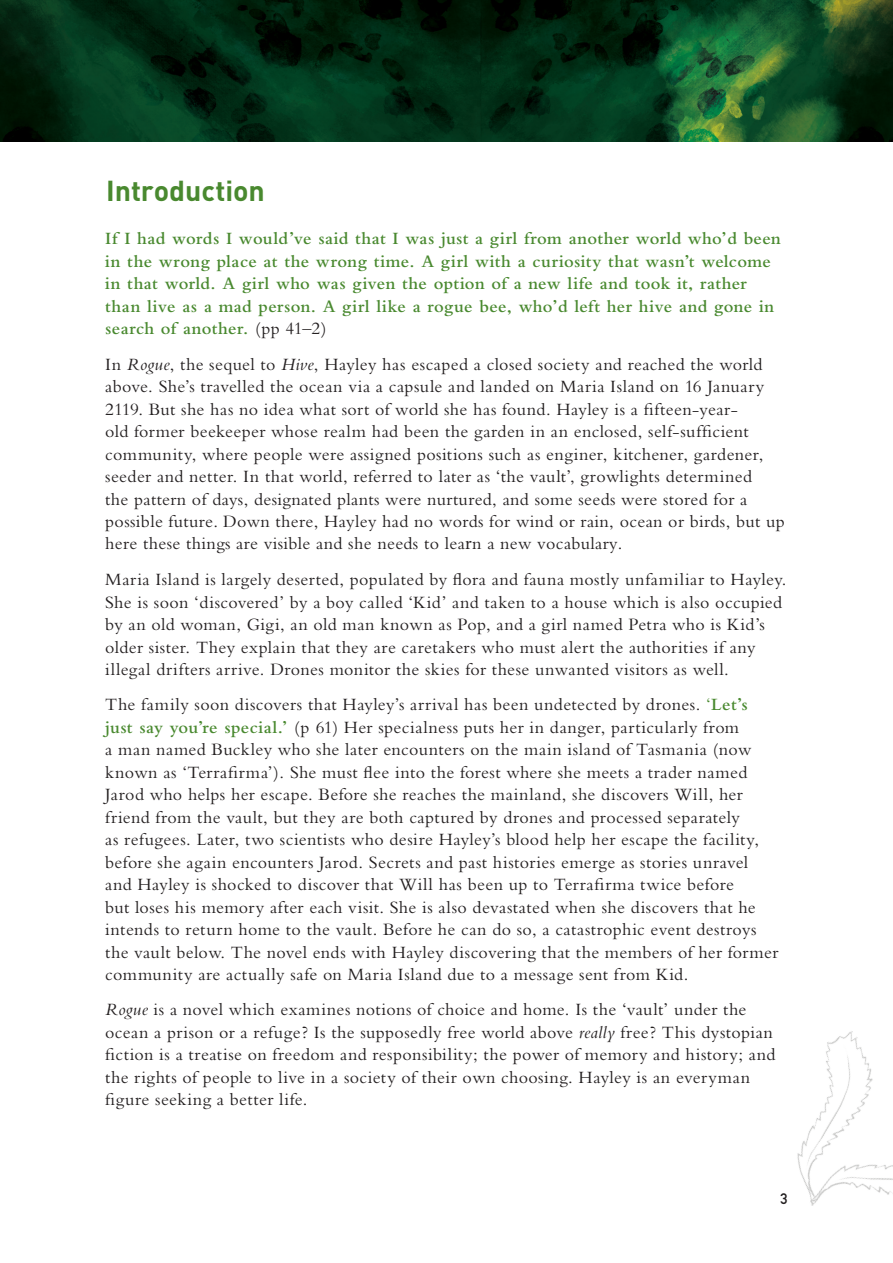
<style>
.page{position:relative;width:893px;height:1263px;background:#fff}
.page>*{position:absolute;margin:0;border:0;box-sizing:border-box;transform-origin:0 0}
.Body{font:700 28.5px "DIN";letter-spacing:-.005em;color:#49892f}
.Body-2{font:18px/22.5px "Bembo";letter-spacing:.02em;color:#231f20}
.Body-3{font:600 18px/22.5px "Bembo";letter-spacing:.02em;color:#49892f}
.t1{font:700 15px "DIN Alternate";color:#231f20}
.s1{font-weight:400;color:#231f20}
.s2{font-style:italic}
.s3{font-family:"Minion Pro"}
.s4{color:#49892f}
.s5{font-weight:600;color:#49892f}
</style>
<div class="page">
<img style="left:797px;top:1031px;width:76px;height:161px">
<img style="left:809px;top:1105px;width:84px;height:101px">
<img style="left:0;top:0;width:893px;height:141px">
<p class="Body" style="left:106px;top:172px;width:160px">Introduction</p>
<p class="Body-3" style="left:105px;top:227px;width:677px">If I had words I would’ve said that I was just a girl from another world who’d been in the wrong place at the wrong time. A girl with a curiosity that wasn’t welcome in that world. A girl who was given the option of a new life and took it, rather than live as a mad person. A girl like a rogue bee, who’d left her hive and gone in search of another. <span class="s1">(pp 41–2)</span></p>
<p class="Body-2" style="left:105px;top:353px;width:681px">In <span class="s2">Rogue</span>, the sequel to <span class="s2">Hive</span>, Hayley has escaped a closed society and reached the world above. She’s travelled the ocean via a capsule and landed on Maria Island on 16 January 2119. But she has no idea what sort of world she has found. Hayley is a fifteen-year-<br>old former beekeeper whose realm had been the garden in an enclosed, self-sufficient community, where people were assigned positions such as enginer, kitchener, gardener, seeder and netter. In that world, referred to later as ‘the vault’, growlights determined<br>the pattern of days, designated plants were nurtured, and some seeds were stored for a possible future. Down there, Hayley had no words for wind or rain, ocean or birds, but up here these things are visible and she needs to lea<span class="s3">r</span>n a new vocabulary.</p>
<p class="Body-2" style="left:105px;top:568px;width:683px">Maria Island is largely deserted, populated by flora and fauna mostly unfamiliar to Hayley.<br>She is soon ‘discovered’ by a boy called ‘Kid’ and taken to a house which is also occupied by an old woman, Gigi, an old man known as Pop, and a girl named Petra who is Kid’s older sister. They explain that they are caretakers who must alert the authorities if any illegal drifters arrive. Drones monitor the skies for these unwanted visitors as well.</p>
<p class="Body-2" style="left:105px;top:693px;width:675px">The family soon discovers that Hayley’s arrival has been undetected by drones. <span class="s4">‘</span><span class="s5">Let’s just say you’re special.’</span> (p 61) Her specialness puts her in danger, particularly from<br>a man named Buckley who she later encounters on the main island of Tasmania (now known as ‘Terrafirma’). She must flee into the forest where she meets a trader named Jarod who helps her escape. Before she reaches the mainland, she discovers Will, her friend from the vault, but they are both captured by drones and processed separately<br>as refugees. Later, two scientists who desire Hayley’s blood help her escape the facility, before she again encounters Jarod. Secrets and past histories emerge as stories unravel and Hayley is shocked to discover that Will has been up to Terrafirma twice before<br>but loses his memory after each visit. She is also devastated when she discovers that he intends to return home to the vault. Before he can do so, a catastrophic event destroys the vault below. The novel ends with Hayley discovering that the members of her former community are actually safe on Maria Island due to a message sent from Kid.</p>
<p class="Body-2" style="left:105px;top:998px;width:672px"><span class="s2">Rogue</span> is a novel which examines notions of choice and home. Is the ‘vault’ under the ocean a prison or a refuge? Is the supposedly free world above <span class="s2">really</span> free? This dystopian fiction is a treatise on freedom and responsibility; the power of memory and history; and the rights of people to live in a society of their own choosing. Hayley is an everyman figure seeking a better life.</p>
<p class="t1" style="left:780px;top:1188px;width:9px">3</p>
</div>
